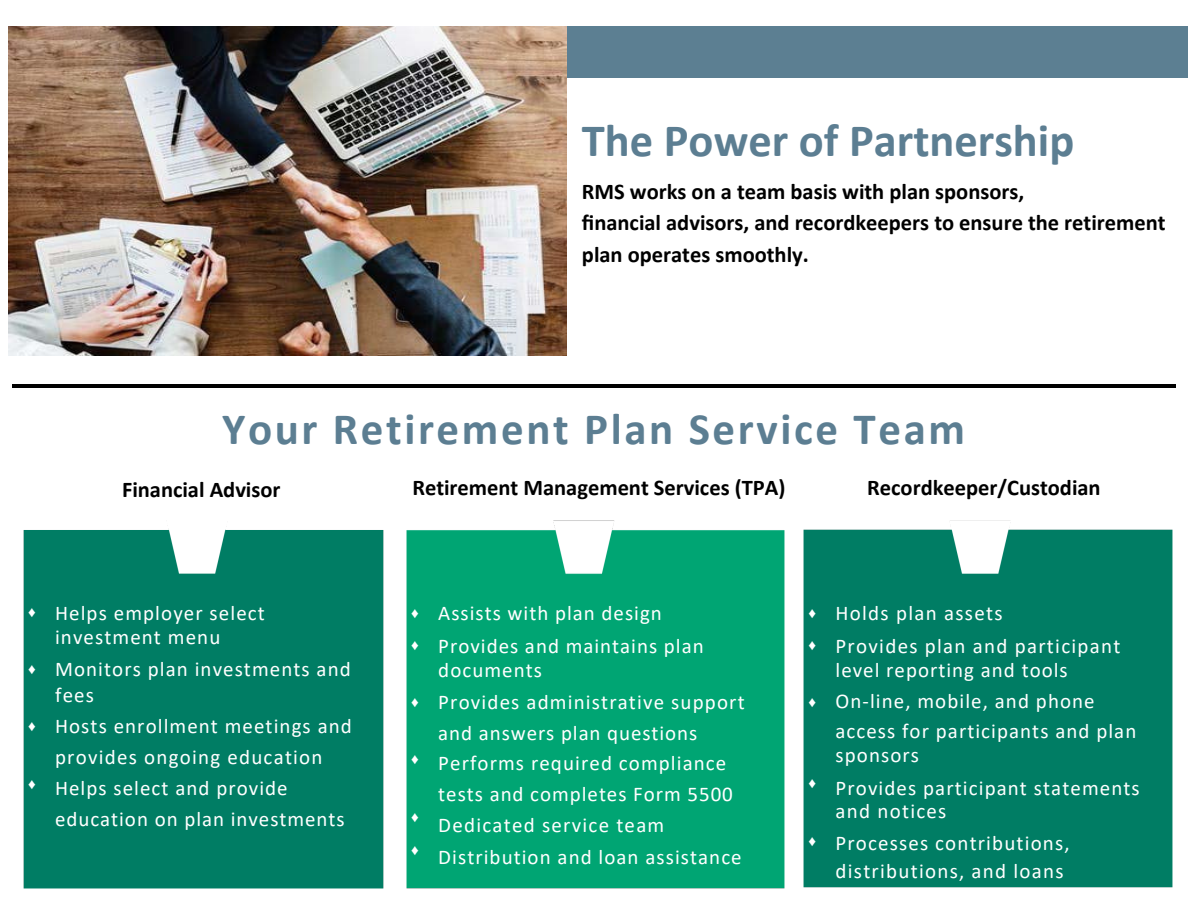
<style>
.page{position:relative;width:1188px;height:918px;background:#fff}
.page>*{position:absolute;margin:0;border:0;box-sizing:border-box;transform-origin:0 0}
.t1{font:700 46.5px "Calibri";color:#5c7e92}
.t2{font:700 45px "Calibri";letter-spacing:.06em;color:#5c7e92}
.t3{font:700 22.5px/31.5px "Calibri";color:#000}
.t4{font:21px/32.7px "Calibri";letter-spacing:.05em;color:#fff}
.t5{font:15px/32.7px "Arimo";color:#fff}
</style>
<div class="page">
<div style="left:566px;top:26px;width:622px;height:51px;background:#5c7f92"></div>
<img style="left:9px;top:26px;width:558px;height:330px">
<div style="left:24px;top:530px;width:360px;height:358px;background:#007d64"></div>
<img style="left:407px;top:521px;width:765px;height:367px">
<hr style="left:12px;top:385px;width:1164px;height:3px;background:#000">
<p class="t1" style="left:582px;top:121px;width:494px">The Power of Partnership</p>
<p class="t3" style="left:582px;top:178px;width:585px">RMS works on a team basis with plan sponsors,<br>financial advisors, and recordkeepers to ensure the retirement plan operates smoothly.</p>
<p class="t2" style="left:222px;top:410px;width:745px">Your Retirement Plan Service Team</p>
<h2 class="t3" style="left:122px;top:475px;width:160px">Financial Advisor</h2>
<h1 class="t3" style="left:412px;top:473px;width:375px">Retirement Management Services (TPA)</h1>
<h2 class="t3" style="left:867px;top:473px;width:235px">Recordkeeper/Custodian</h2>
<p class="t5" style="left:28px;top:595px;width:9px">♦</p>
<p class="t5" style="left:28px;top:653px;width:9px">♦</p>
<p class="t5" style="left:28px;top:710px;width:9px">♦</p>
<p class="t5" style="left:28px;top:767px;width:9px">♦</p>
<p class="t4" style="left:55px;top:603px;width:211px;line-height:23.7px">Helps employer select investment menu</p>
<p class="t4" style="left:55px;top:655px;width:297px">Monitors plan investments and</p>
<p class="t4" style="left:55px;top:681px;width:41px">fees</p>
<p class="t4" style="left:55px;top:711px;width:298px">Hosts enrollment meetings and</p>
<p class="t4" style="left:55px;top:743px;width:269px">provides ongoing education</p>
<p class="t4" style="left:55px;top:773px;width:234px">Helps select and provide</p>
<p class="t4" style="left:55px;top:804px;width:291px">education on plan investments</p>
<p class="t5" style="left:411px;top:596px;width:9px">♦ ♦</p>
<p class="t5" style="left:411px;top:686px;width:9px">♦</p>
<p class="t5" style="left:411px;top:743px;width:9px">♦</p>
<p class="t5" style="left:411px;top:801px;width:9px">♦ ♦</p>
<p class="t4" style="left:438px;top:599px;width:267px">Assists with plan design<br>Provides and maintains plan</p>
<p class="t4" style="left:438px;top:655px;width:105px">documents</p>
<p class="t4" style="left:438px;top:688px;width:308px">Provides administrative support</p>
<p class="t4" style="left:438px;top:718px;width:261px">and answers plan questions</p>
<p class="t4" style="left:438px;top:748px;width:290px">Performs required compliance</p>
<h2 class="t4" style="left:438px;top:780px;width:296px">tests and completes Form 5500</h2>
<h2 class="t4" style="left:438px;top:810px;width:228px">Dedicated service team</h2>
<p class="t4" style="left:438px;top:843px;width:305px">Distribution and loan assistance</p>
<p class="t5" style="left:809px;top:596px;width:9px">♦ ♦</p>
<p class="t5" style="left:809px;top:686px;width:9px">♦</p>
<p class="t5" style="left:809px;top:767px;width:9px">♦</p>
<p class="t5" style="left:809px;top:824px;width:9px">♦</p>
<p class="t4" style="left:836px;top:599px;width:286px">Holds plan assets<br>Provides plan and participant</p>
<p class="t4" style="left:836px;top:655px;width:234px">level reporting and tools</p>
<p class="t4" style="left:836px;top:686px;width:261px">On‐line, mobile, and phone</p>
<p class="t4" style="left:836px;top:717px;width:302px">access for participants and plan</p>
<p class="t4" style="left:836px;top:740px;width:85px">sponsors</p>
<p class="t4" style="left:836px;top:773px;width:306px">Provides participant statements</p>
<p class="t4" style="left:836px;top:797px;width:112px">and notices</p>
<p class="t4" style="left:836px;top:828px;width:236px">Processes contributions,</p>
<p class="t4" style="left:836px;top:856px;width:230px">distributions, and loans</p>
</div>
